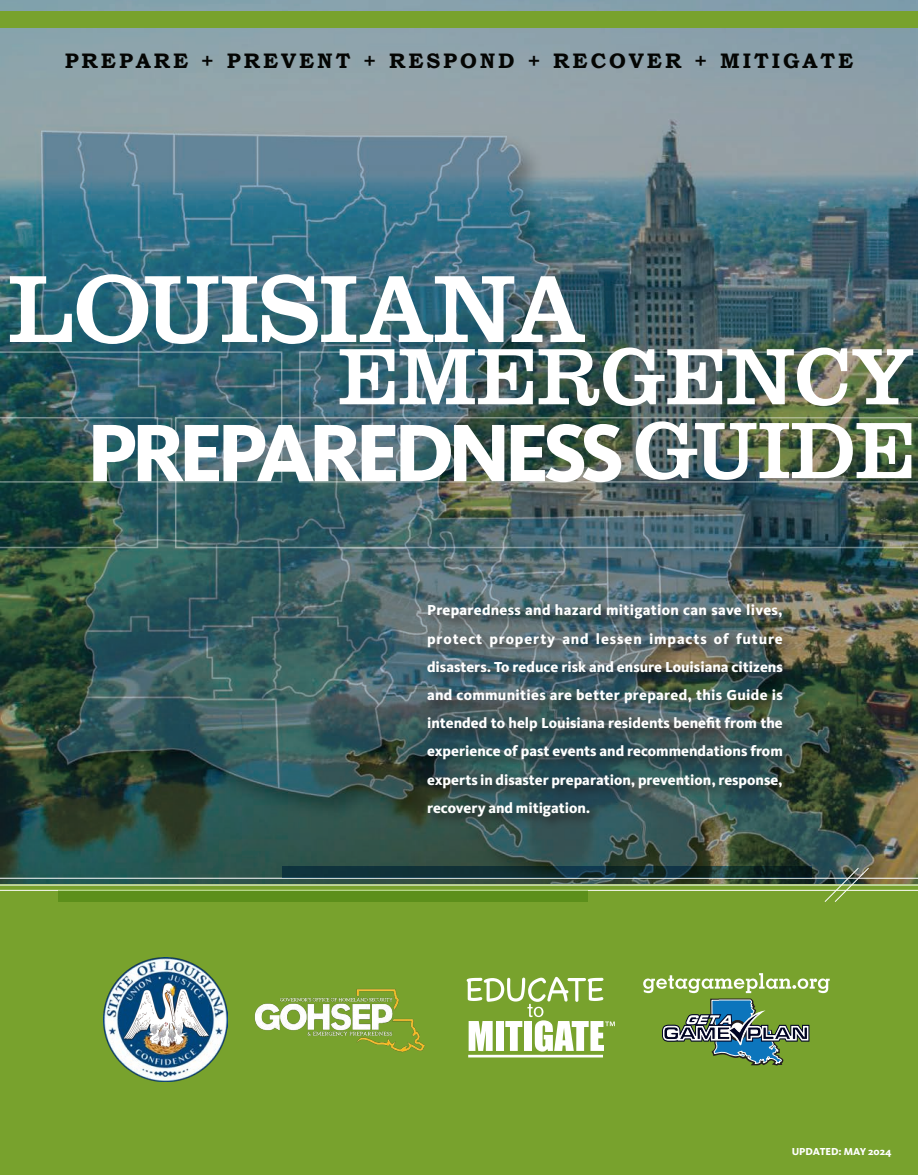
<style>
.page{position:relative;width:918px;height:1175px;background:#fff}
.page>*{position:absolute;margin:0;border:0;box-sizing:border-box;transform-origin:0 0}
.t1{font:99.15px "Clarendon";color:#fff}
.t2{font:800 84.45px "Kievit OT";letter-spacing:-.08em;color:#fff}
.t3{font:83.1px "Clarendon";color:#fff}
.t4{font:700 21px "Bookman Old Style";letter-spacing:.14em;color:#040503}
.t5{font:800 15px/28.2px "Kievit OT";color:#fff;text-align:justify}
.Body{font:800 10.5px "Kievit OT";color:#fff}
</style>
<div class="page">
<img style="left:0;top:0;width:918px;height:884px">
<div style="left:0;top:884px;width:918px;height:290px;background:#78a22d"></div>
<hr style="left:468px;top:1054px;width:135px;height:3px;background:#fff">
<svg style="left:467px;top:976px;width:148px;height:75px"></svg>
<svg style="left:643px;top:973px;width:187px;height:92px"></svg>
<img style="left:254px;top:989px;width:171px;height:64px">
<img style="left:104px;top:957px;width:124px;height:124px">
<img style="left:282px;top:417px;width:636px;height:131px">
<img style="left:299px;top:351px;width:619px;height:131px">
<img style="left:0;top:351px;width:282px;height:197px">
<div style="left:0;top:11px;width:918px;height:16px;background:#78a22d"></div>
<div style="left:425px;top:602px;width:371px;height:227px;background:#231f20;opacity:.75"></div>
<hr style="left:0;top:884px;width:918px;height:1px;background:#fff">
<hr style="left:0;top:890px;width:918px;height:1px;background:#fff">
<hr style="left:0;top:878px;width:918px;height:1px;background:#fff">
<svg style="left:824px;top:867px;width:46px;height:35px"></svg>
<div style="left:58px;top:890px;width:530px;height:12px;background:#5c8f1b"></div>
<svg style="left:282px;top:866px;width:530px;height:12px"></svg>
<p class="t4" style="left:65px;top:46px;width:790px">PREPARE + PREVENT + RESPOND + RECOVER + MITIGATE</p>
<p class="t1" style="left:8px;top:268px;width:580px">LOUISIANA</p>
<p class="t3" style="left:338px;top:342px;width:578px">EMERGENCY</p>
<p class="t2" style="left:87px;top:402px;width:539px">PREPAREDNESS</p>
<p class="t3" style="left:634px;top:416px;width:283px">GUIDE</p>
<p class="t5" style="left:427px;top:596px;width:357px">Preparedness and hazard mitigation can save lives, protect property and lessen impacts of future disasters. To reduce risk and ensure Louisiana citizens and communities are better prepared, this Guide is intended to help Louisiana residents benefit from the experience of past events and recommendations from experts in disaster preparation, prevention, response, recovery and mitigation.</p>
<p class="Body" style="left:792px;top:1145px;width:102px">UPDATED: MAY 2024</p>
</div>
